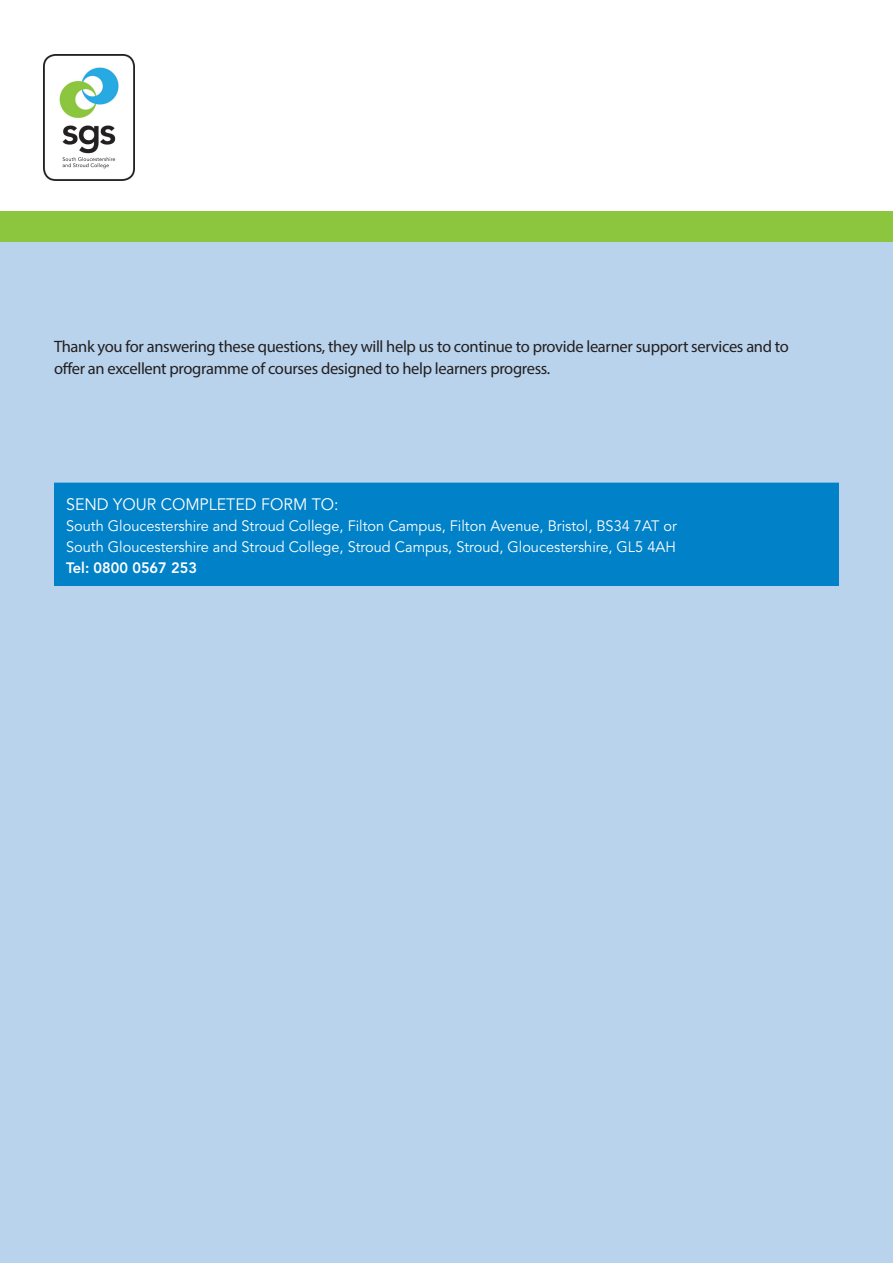
<style>
.page{position:relative;width:893px;height:1263px;background:#fff}
.page>*{position:absolute;margin:0;border:0;box-sizing:border-box;transform-origin:0 0}
.t1{font:16.5px/22.5px "Myriad Pro";letter-spacing:-.02em;color:#231f20}
.CS_Facilities_Headin{font:16.5px "Avenir LT Std";color:#fff}
.CS_Facilities_Headin-2{font:15px/21px "Avenir LT Std";color:#fff;text-align:justify}
.s1{font-weight:800}
</style>
<div class="page">
<div style="left:0;top:215px;width:893px;height:1048px;background:#b9d3ed"></div>
<div style="left:54px;top:483px;width:785px;height:103px;background:#0081c8"></div>
<img style="left:43px;top:54px;width:92px;height:127px">
<div style="left:0;top:211px;width:893px;height:31px;background:#8bc63e"></div>
<p class="t1" style="left:54px;top:335px;width:736px">Thank you for answering these questions, they will help us to continue to provide learner support services and to offer an excellent programme of courses designed to help learners progress.</p>
<p class="CS_Facilities_Headin" style="left:66px;top:494px;width:274px">SEND YOUR COMPLETED FORM TO:</p>
<p class="CS_Facilities_Headin-2" style="left:66px;top:515px;width:612px">South Gloucestershire and Stroud College, Filton Campus, Filton Avenue, Bristol, BS34 7AT or South Gloucestershire and Stroud College, Stroud Campus, Stroud, Gloucestershire, GL5 4AH <span class="s1">Tel: 0800 0567 253</span></p>
</div>
